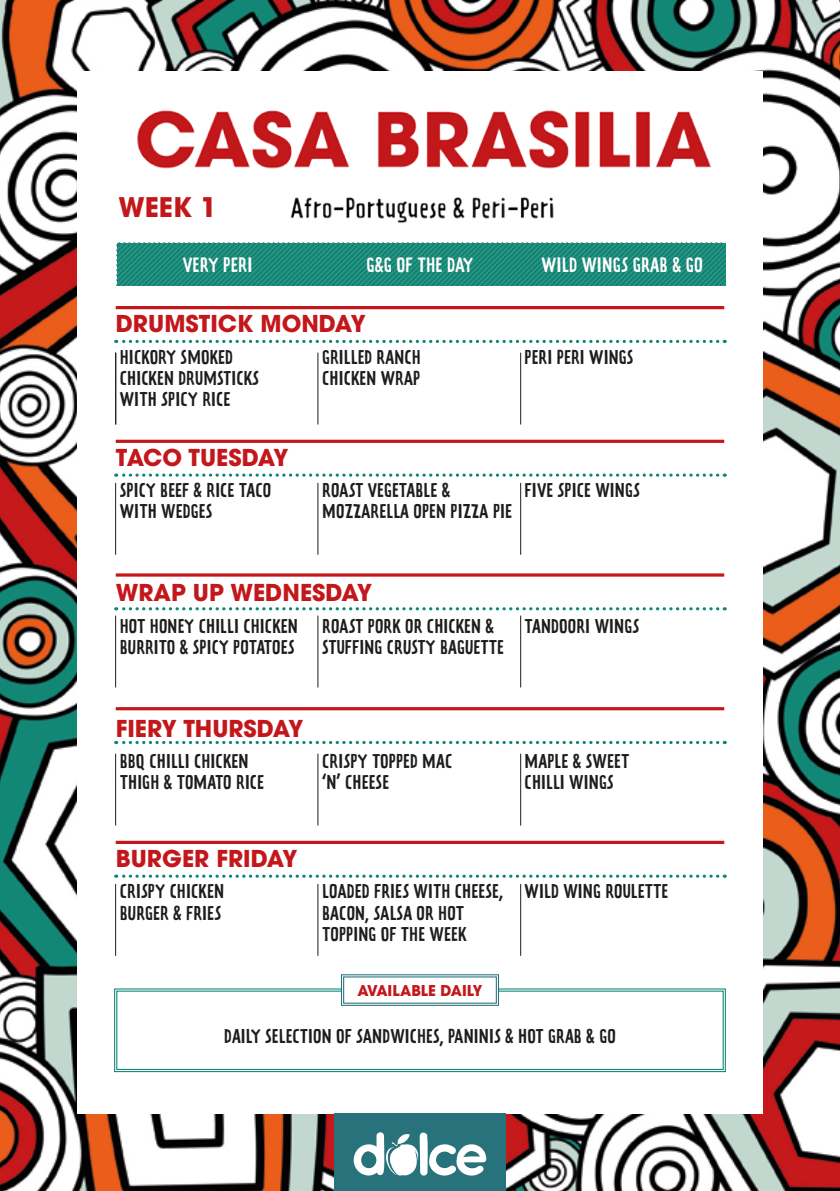
<style>
.page{position:relative;width:840px;height:1191px;background:#fff}
.page>*{position:absolute;margin:0;border:0;box-sizing:border-box;transform-origin:0 0}
.t1{font:700 26.8px "ITC Avant Garde Pro";color:#c3171b}
.t2{font:700 23px "ITC Avant Garde Pro";color:#c3171b}
.t3{font:18.4px "Prater Sans Pro";letter-spacing:.01em;color:#fff}
.t4{font:17.6px/21.2px "Prater Sans Pro";letter-spacing:.01em;color:#1d1d1b}
.t5{font:700 14.8px "ITC Avant Garde Pro";color:#c3171b}
</style>
<div class="page">
<img style="left:0;top:0;width:839px;height:1191px">
<div style="left:77px;top:71px;width:685px;height:1042px;background:#fff"></div>
<img style="left:137px;top:110px;width:574px;height:113px">
<div style="left:334px;top:1113px;width:171px;height:78px;background:#28727c"></div>
<svg style="left:117px;top:243px;width:608px;height:42px;background:#1c8a7a"></svg>
<svg style="left:353px;top:1132px;width:133px;height:44px"></svg>
<svg style="left:116px;top:840px;width:607px;height:4px;background:#ce4548"></svg>
<svg style="left:116px;top:874px;width:601px;height:3px"></svg>
<hr style="left:116px;top:707px;width:607px;height:3px;background:#c3171b">
<svg style="left:116px;top:741px;width:601px;height:3px"></svg>
<hr style="left:116px;top:573px;width:607px;height:3px;background:#c3171b">
<svg style="left:116px;top:607px;width:601px;height:3px"></svg>
<hr style="left:116px;top:306px;width:607px;height:3px;background:#c3171b">
<svg style="left:116px;top:340px;width:601px;height:3px"></svg>
<hr style="left:116px;top:440px;width:607px;height:3px;background:#c3171b">
<svg style="left:116px;top:473px;width:601px;height:4px"></svg>
<svg style="left:114px;top:988px;width:612px;height:84px"></svg>
<svg style="left:340px;top:974px;width:159px;height:32px"></svg>
<hr style="left:115px;top:352px;width:1px;height:72px;background:#1d1d1b">
<hr style="left:115px;top:483px;width:1px;height:72px;background:#1d1d1b">
<hr style="left:115px;top:615px;width:1px;height:72px;background:#1d1d1b">
<hr style="left:115px;top:753px;width:1px;height:72px;background:#1d1d1b">
<hr style="left:115px;top:884px;width:1px;height:72px;background:#1d1d1b">
<hr style="left:317px;top:352px;width:1px;height:72px;background:#1d1d1b">
<hr style="left:317px;top:483px;width:1px;height:72px;background:#1d1d1b">
<hr style="left:317px;top:615px;width:1px;height:72px;background:#1d1d1b">
<hr style="left:317px;top:753px;width:1px;height:72px;background:#1d1d1b">
<hr style="left:317px;top:884px;width:1px;height:72px;background:#1d1d1b">
<hr style="left:520px;top:352px;width:1px;height:72px;background:#1d1d1b">
<hr style="left:520px;top:483px;width:1px;height:72px;background:#1d1d1b">
<hr style="left:520px;top:615px;width:1px;height:72px;background:#1d1d1b">
<hr style="left:520px;top:753px;width:1px;height:72px;background:#1d1d1b">
<hr style="left:520px;top:884px;width:1px;height:72px;background:#1d1d1b">
<h1 class="t1" style="left:118px;top:190px;width:100px">WEEK 1</h1>
<p class="t3" style="left:183px;top:253px;width:71px">VERY PERI</p>
<p class="t3" style="left:366px;top:253px;width:108px">G&amp;G OF THE DAY</p>
<p class="t3" style="left:541px;top:253px;width:163px">WILD WINGS GRAB &amp; GO</p>
<h2 class="t2" style="left:116px;top:308px;width:251px">DRUMSTICK MONDAY</h2>
<p class="t4" style="left:120px;top:346px;width:141px">HICKORY SMOKED<br>CHICKEN DRUMSTICKS<br>WITH SPICY RICE</p>
<p class="t4" style="left:322px;top:346px;width:100px">GRILLED RANCH<br>CHICKEN WRAP</p>
<p class="t4" style="left:524px;top:346px;width:110px">PERI PERI WINGS</p>
<h2 class="t2" style="left:116px;top:442px;width:174px">TACO TUESDAY</h2>
<p class="t4" style="left:120px;top:480px;width:153px">SPICY BEEF &amp; RICE TACO<br>WITH WEDGES</p>
<p class="t4" style="left:322px;top:480px;width:191px">ROAST VEGETABLE &amp;<br>MOZZARELLA OPEN PIZZA PIE</p>
<p class="t4" style="left:524px;top:480px;width:117px">FIVE SPICE WINGS</p>
<h2 class="t2" style="left:116px;top:577px;width:258px">WRAP UP WEDNESDAY</h2>
<p class="t4" style="left:120px;top:615px;width:179px">HOT HONEY CHILLI CHICKEN<br>BURRITO &amp; SPICY POTATOES</p>
<p class="t4" style="left:322px;top:615px;width:183px">ROAST PORK OR CHICKEN &amp;<br>STUFFING CRUSTY BAGUETTE</p>
<p class="t4" style="left:524px;top:615px;width:116px">TANDOORI WINGS</p>
<h2 class="t2" style="left:116px;top:713px;width:189px">FIERY THURSDAY</h2>
<p class="t4" style="left:120px;top:750px;width:146px">BBQ CHILLI CHICKEN<br>THIGH &amp; TOMATO RICE</p>
<p class="t4" style="left:322px;top:750px;width:132px">CRISPY TOPPED MAC ‘N’ CHEESE</p>
<p class="t4" style="left:524px;top:750px;width:106px">MAPLE &amp; SWEET<br>CHILLI WINGS</p>
<h2 class="t2" style="left:116px;top:843px;width:183px">BURGER FRIDAY</h2>
<p class="t4" style="left:120px;top:881px;width:106px">CRISPY CHICKEN<br>BURGER &amp; FRIES</p>
<p class="t4" style="left:322px;top:881px;width:183px">LOADED FRIES WITH CHEESE,<br>BACON, SALSA OR HOT<br>TOPPING OF THE WEEK</p>
<p class="t4" style="left:524px;top:881px;width:145px">WILD WING ROULETTE</p>
<p class="t5" style="left:357px;top:980px;width:126px">AVAILABLE DAILY</p>
<p class="t4" style="left:224px;top:1025px;width:393px">DAILY SELECTION OF SANDWICHES, PANINIS &amp; HOT GRAB &amp; GO</p>
</div>
